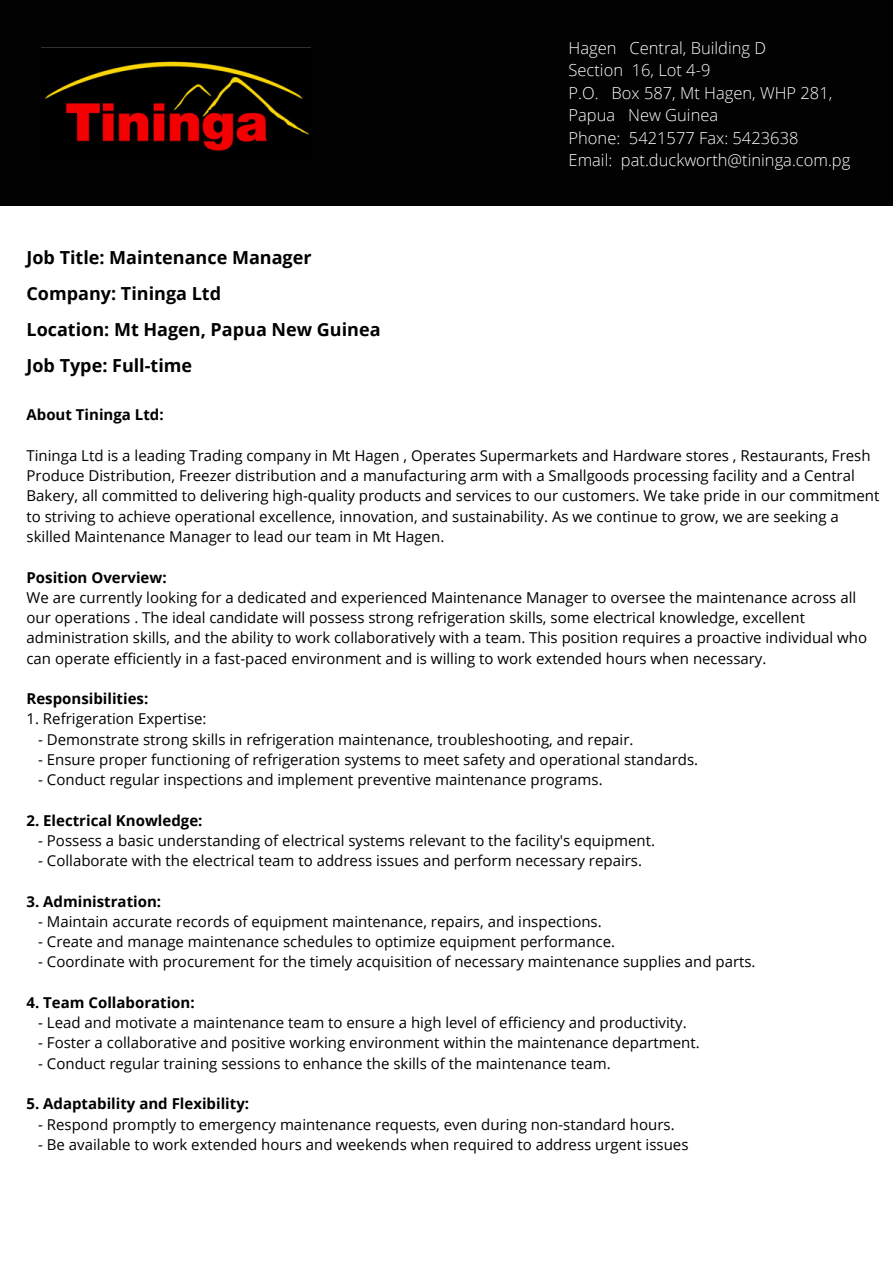
<style>
.page{position:relative;width:893px;height:1264px;background:#fff}
.page>*{position:absolute;margin:0;border:0;box-sizing:border-box;transform-origin:0 0}
.t1{font:700 18px "Open Sans";color:#000}
.t2{font:300 16.5px "Open Sans";color:#fff}
.t3{font:15px/20.2px "Open Sans";color:#000}
.t4{font:700 15px "Open Sans";color:#000}
</style>
<div class="page">
<div style="left:0;top:0;width:892px;height:206px;background:#030202"></div>
<img style="left:45px;top:61px;width:264px;height:90px">
<p class="t1" style="left:26px;top:244px;width:286px">Job Title: Maintenance Manager</p>
<p class="t1" style="left:26px;top:280px;width:196px">Company: Tininga Ltd</p>
<p class="t1" style="left:26px;top:316px;width:355px">Location: Mt Hagen, Papua New Guinea</p>
<p class="t1" style="left:26px;top:352px;width:167px">Job Type: Full-time</p>
<p class="t2" style="left:568px;top:36px;width:199px">Hagen Central, Building D</p>
<p class="t2" style="left:568px;top:59px;width:143px">Section 16, Lot 4-9</p>
<p class="t2" style="left:568px;top:81px;width:265px">P.O. Box 587, Mt Hagen, WHP 281,</p>
<p class="t2" style="left:568px;top:104px;width:151px">Papua New Guinea</p>
<p class="t2" style="left:568px;top:126px;width:231px">Phone: 5421577 Fax: 5423638</p>
<p class="t2" style="left:568px;top:149px;width:283px">Email: pat.duckworth@tininga.com.pg</p>
<p class="t4" style="left:26px;top:404px;width:139px">About Tininga Ltd:</p>
<p class="t3" style="left:26px;top:445px;width:854px">Tininga Ltd is a leading Trading company in Mt Hagen , Operates Supermarkets and Hardware stores , Restaurants, Fresh Produce Distribution, Freezer distribution and a manufacturing arm with a Smallgoods processing facility and a Central Bakery, all committed to delivering high-quality products and services to our customers. We take pride in our commitment to striving to achieve operational excellence, innovation, and sustainability. As we continue to grow, we are seeking a skilled Maintenance Manager to lead our team in Mt Hagen.</p>
<p class="t4" style="left:26px;top:566px;width:142px">Position Overview:</p>
<p class="t3" style="left:26px;top:587px;width:842px">We are currently looking for a dedicated and experienced Maintenance Manager to oversee the maintenance across all our operations . The ideal candidate will possess strong refrigeration skills, some electrical knowledge, excellent administration skills, and the ability to work collaboratively with a team. This position requires a proactive individual who can operate efficiently in a fast-paced environment and is willing to work extended hours when necessary.</p>
<p class="t4" style="left:26px;top:688px;width:123px">Responsibilities:</p>
<p class="t3" style="left:26px;top:708px;width:182px">1. Refrigeration Expertise:</p>
<p class="t3" style="left:38px;top:728px;width:596px">- Demonstrate strong skills in refrigeration maintenance, troubleshooting, and repair.</p>
<p class="t3" style="left:38px;top:749px;width:661px">- Ensure proper functioning of refrigeration systems to meet safety and operational standards.</p>
<p class="t3" style="left:38px;top:769px;width:566px">- Conduct regular inspections and implement preventive maintenance programs.</p>
<p class="t4" style="left:26px;top:809px;width:177px">2. Electrical Knowledge:</p>
<p class="t3" style="left:38px;top:830px;width:618px">- Possess a basic understanding of electrical systems relevant to the facility's equipment.</p>
<p class="t3" style="left:38px;top:850px;width:605px">- Collaborate with the electrical team to address issues and perform necessary repairs.</p>
<p class="t4" style="left:26px;top:890px;width:136px">3. Administration:</p>
<p class="t3" style="left:38px;top:911px;width:565px">- Maintain accurate records of equipment maintenance, repairs, and inspections.</p>
<p class="t3" style="left:38px;top:931px;width:578px">- Create and manage maintenance schedules to optimize equipment performance.</p>
<p class="t3" style="left:38px;top:951px;width:718px">- Coordinate with procurement for the timely acquisition of necessary maintenance supplies and parts.</p>
<p class="t4" style="left:26px;top:991px;width:170px">4. Team Collaboration:</p>
<p class="t3" style="left:38px;top:1012px;width:650px">- Lead and motivate a maintenance team to ensure a high level of efficiency and productivity.</p>
<p class="t3" style="left:38px;top:1032px;width:663px">- Foster a collaborative and positive working environment within the maintenance department.</p>
<p class="t3" style="left:38px;top:1052px;width:574px">- Conduct regular training sessions to enhance the skills of the maintenance team.</p>
<p class="t4" style="left:26px;top:1093px;width:224px">5. Adaptability and Flexibility:</p>
<p class="t3" style="left:38px;top:1113px;width:638px">- Respond promptly to emergency maintenance requests, even during non-standard hours.</p>
<p class="t3" style="left:38px;top:1133px;width:651px">- Be available to work extended hours and weekends when required to address urgent issues</p>
</div>
